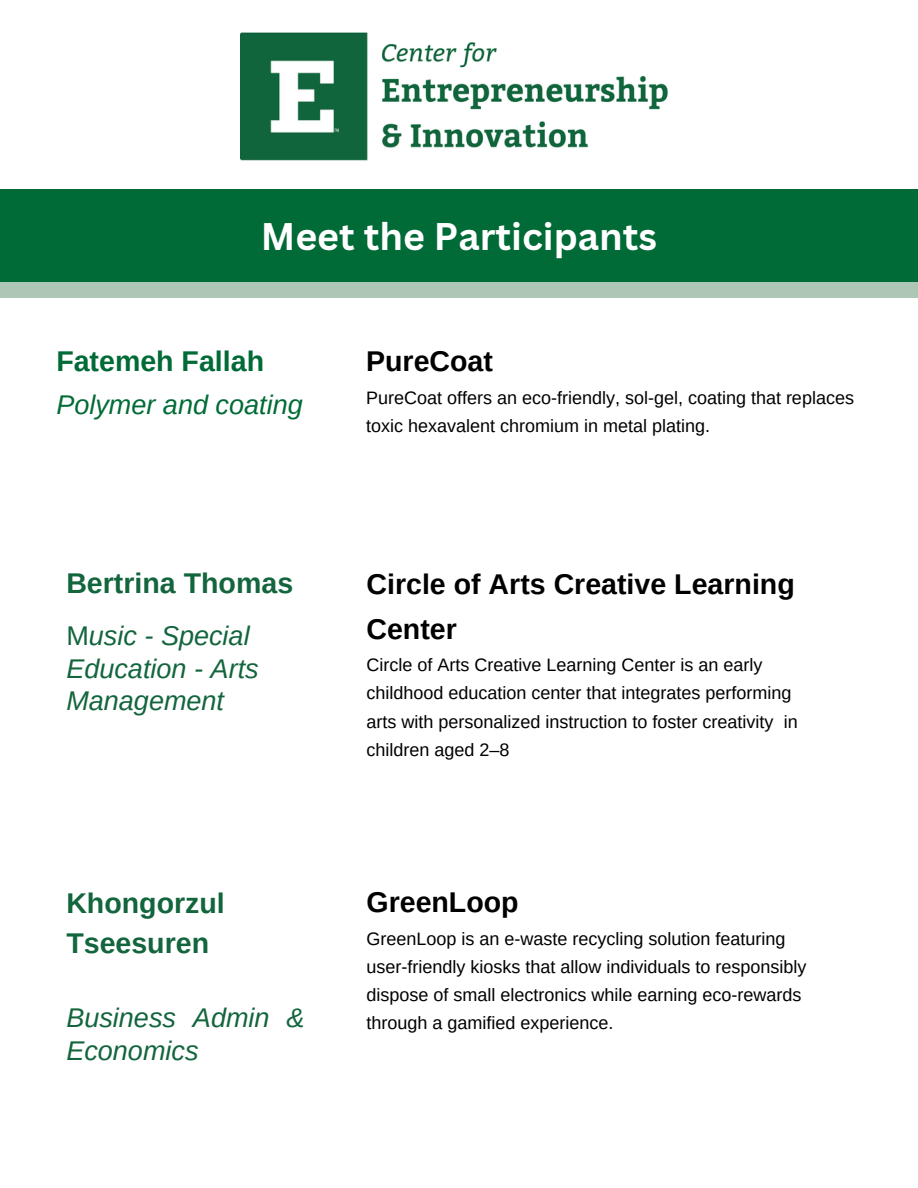
<style>
.page{position:relative;width:918px;height:1188px;background:#fff}
.page>*{position:absolute;margin:0;border:0;box-sizing:border-box;transform-origin:0 0}
.t1{font:700 37.5px "Canva Sans";color:#fff}
.t2{font:700 28.5px/45px "Arimo";color:#000}
.t3{font:700 28.5px/40.5px "Arimo";color:#12653d}
.t4{font:700 28.5px "Arimo";color:#006b36}
.t5{font:italic 27px/32.7px "Arimo";color:#12653d}
.t6{font:italic 27px "Arimo";color:#006b36}
.t7{font:18px/28.2px "Arimo";color:#000}
.s1{font-style:normal}
</style>
<div class="page">
<div style="left:0;top:189px;width:918px;height:93px;background:#006b36"></div>
<div style="left:0;top:282px;width:918px;height:16px;background:#aec6b6"></div>
<img style="left:241px;top:32px;width:427px;height:129px">
<p class="t1" style="left:261px;top:210px;width:398px">Meet the Participants</p>
<h2 class="t4" style="left:56px;top:345px;width:209px">Fatemeh Fallah</h2>
<h2 class="t6" style="left:56px;top:389px;width:248px">Polymer and coating</h2>
<h3 class="t2" style="left:366px;top:339px;width:128px">PureCoat</h3>
<p class="t7" style="left:366px;top:383px;width:489px">PureCoat offers an eco-friendly, sol-gel, coating that replaces toxic hexavalent chromium in metal plating.</p>
<h3 class="t3" style="left:66px;top:563px;width:228px">Bertrina Thomas</h3>
<h3 class="t5" style="left:66px;top:619px;width:194px"><span class="s1">M</span>usic - Special<br>Education - Arts<br>Management</h3>
<p class="t2" style="left:366px;top:561px;width:430px">Circle of Arts Creative Learning<br>Center</p>
<p class="t7" style="left:366px;top:651px;width:433px">Circle of Arts Creative Learning Center is an early childhood education center that integrates performing arts with personalized instruction to foster creativity in children aged 2–8</p>
<h1 class="t3" style="left:66px;top:882px;width:160px">Khongorzul<br>Tseesuren</h1>
<h3 class="t5" style="left:66px;top:1002px;width:240px">Business Admin &amp;<br>Economics</h3>
<p class="t2" style="left:366px;top:880px;width:154px">GreenLoop</p>
<p class="t7" style="left:366px;top:925px;width:441px">GreenLoop is an e-waste recycling solution featuring user-friendly kiosks that allow individuals to responsibly dispose of small electronics while earning eco-rewards through a gamified experience.</p>
</div>
